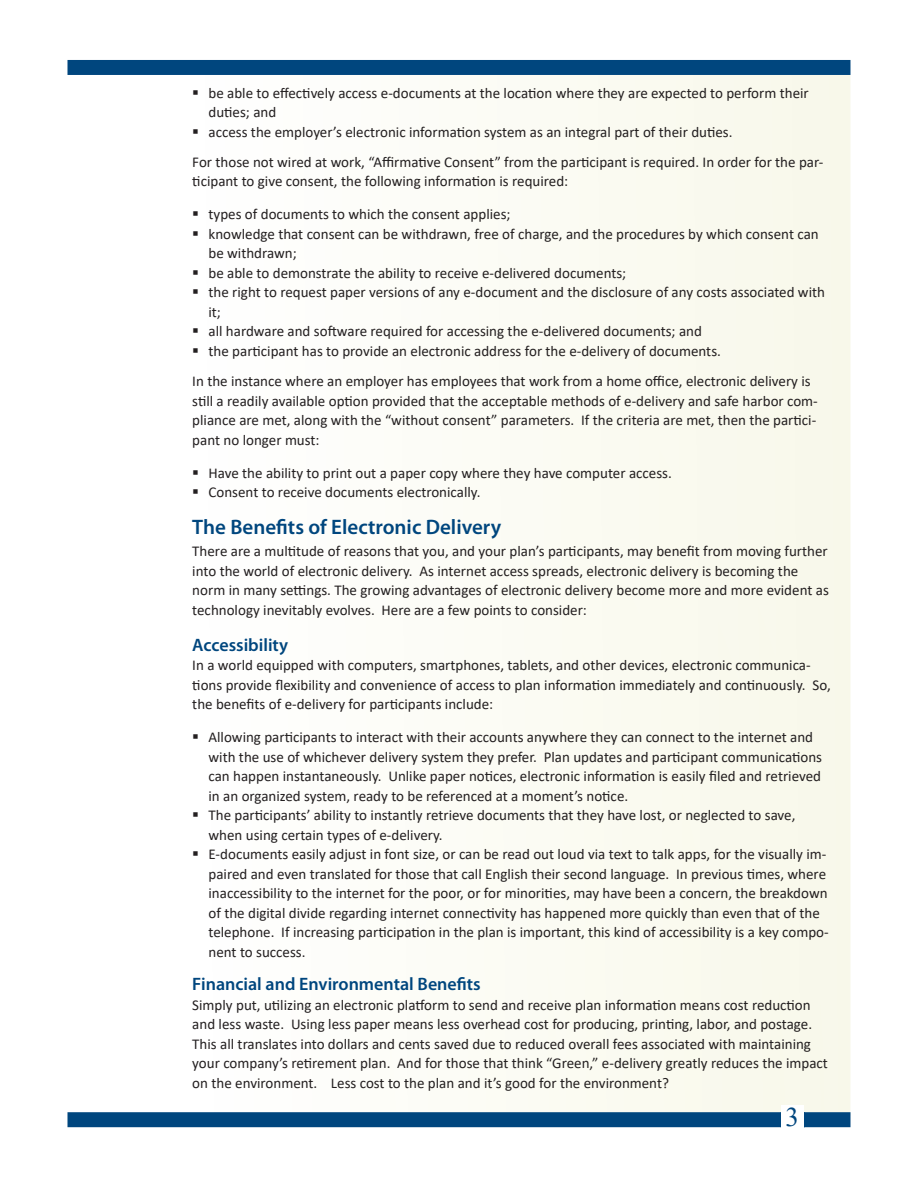
<style>
.page{position:relative;width:918px;height:1188px;background:#fff}
.page>*{position:absolute;margin:0;border:0;box-sizing:border-box;transform-origin:0 0}
.t1{font:27px "Times New Roman";color:#00467e}
.subhead{font:600 21px "Myriad Pro";color:#00467e}
.subhead_2{font:600 18px "Myriad Pro";color:#00467e}
.body{font:15px/19.5px "Calibri";color:#231f20}
</style>
<div class="page">
<div style="left:176px;top:76px;width:674px;height:1039px;background:#fbfbf4"></div>
<div style="left:67px;top:60px;width:783px;height:15px;background:#00467e"></div>
<div style="left:67px;top:1112px;width:783px;height:15px;background:#00467e"></div>
<div style="left:781px;top:1105px;width:23px;height:23px;background:#fff"></div>
<svg style="left:194px;top:90px;width:4px;height:4px"></svg>
<svg style="left:194px;top:129px;width:4px;height:4px"></svg>
<svg style="left:194px;top:212px;width:4px;height:4px"></svg>
<svg style="left:194px;top:231px;width:4px;height:5px"></svg>
<svg style="left:194px;top:270px;width:4px;height:5px"></svg>
<svg style="left:194px;top:290px;width:4px;height:4px"></svg>
<svg style="left:194px;top:329px;width:4px;height:4px"></svg>
<svg style="left:194px;top:348px;width:4px;height:5px"></svg>
<svg style="left:194px;top:470px;width:4px;height:4px"></svg>
<svg style="left:194px;top:490px;width:4px;height:4px"></svg>
<svg style="left:194px;top:735px;width:4px;height:4px"></svg>
<svg style="left:194px;top:813px;width:4px;height:4px"></svg>
<svg style="left:194px;top:852px;width:4px;height:4px"></svg>
<p class="body" style="left:209px;top:83px;width:602px">be able to effectively access e-documents at the location where they are expected to perform their duties; and</p>
<p class="body" style="left:209px;top:122px;width:526px">access the employer’s electronic information system as an integral part of their duties.</p>
<p class="body" style="left:192px;top:152px;width:633px">For those not wired at work, “Affirmative Consent” from the participant is required. In order for the par&shy;ticipant to give consent, the following information is required:</p>
<p class="body" style="left:209px;top:204px;width:304px">types of documents to which the consent applies;</p>
<p class="body" style="left:209px;top:224px;width:612px">knowledge that consent can be withdrawn, free of charge, and the procedures by which consent can be withdrawn;</p>
<p class="body" style="left:209px;top:263px;width:419px">be able to demonstrate the ability to receive e-delivered documents;</p>
<p class="body" style="left:209px;top:282px;width:618px">the right to request paper versions of any e-document and the disclosure of any costs associated with it;</p>
<p class="body" style="left:209px;top:321px;width:495px">all hardware and software required for accessing the e-delivered documents; and</p>
<p class="body" style="left:209px;top:341px;width:514px">the participant has to provide an electronic address for the e-delivery of documents.</p>
<p class="body" style="left:192px;top:371px;width:627px">In the instance where an employer has employees that work from a home office, electronic delivery is still a readily available option provided that the acceptable methods of e-delivery and safe harbor com&shy;pliance are met, along with the “without consent” parameters. If the criteria are met, then the partici&shy;pant no longer must:</p>
<p class="body" style="left:209px;top:463px;width:465px">Have the ability to print out a paper copy where they have computer access.</p>
<p class="body" style="left:209px;top:482px;width:273px">Consent to receive documents electronically.</p>
<p class="subhead" style="left:192px;top:515px;width:311px">The Benefits of Electronic Delivery</p>
<p class="body" style="left:192px;top:541px;width:638px">There are a multitude of reasons that you, and your plan’s participants, may benefit from moving further into the world of electronic delivery. As internet access spreads, electronic delivery is becoming the norm in many settings. The growing advantages of electronic delivery become more and more evident as technology inevitably evolves. Here are a few points to consider:</p>
<p class="subhead_2" style="left:192px;top:635px;width:97px">Accessibility</p>
<p class="body" style="left:192px;top:655px;width:640px">In a world equipped with computers, smartphones, tablets, and other devices, electronic communica&shy;tions provide flexibility and convenience of access to plan information immediately and continuously. So, the benefits of e-delivery for participants include:</p>
<p class="body" style="left:209px;top:727px;width:615px">Allowing participants to interact with their accounts anywhere they can connect to the internet and with the use of whichever delivery system they prefer. Plan updates and participant communications can happen instantaneously. Unlike paper notices, electronic information is easily filed and retrieved in an organized system, ready to be referenced at a moment’s notice.</p>
<p class="body" style="left:209px;top:805px;width:588px">The participants’ ability to instantly retrieve documents that they have lost, or neglected to save, when using certain types of e-delivery.</p>
<p class="body" style="left:209px;top:844px;width:622px">E-documents easily adjust in font size, or can be read out loud via text to talk apps, for the visually im&shy;paired and even translated for those that call English their second language. In previous times, where inaccessibility to the internet for the poor, or for minorities, may have been a concern, the breakdown of the digital divide regarding internet connectivity has happened more quickly than even that of the telephone. If increasing participation in the plan is important, this kind of accessibility is a key compo&shy;nent to success.</p>
<p class="subhead_2" style="left:192px;top:974px;width:290px">Financial and Environmental Benefits</p>
<p class="body" style="left:192px;top:994px;width:637px">Simply put, utilizing an electronic platform to send and receive plan information means cost reduction and less waste. Using less paper means less overhead cost for producing, printing, labor, and postage.<br>This all translates into dollars and cents saved due to reduced overall fees associated with maintaining your company’s retirement plan. And for those that think “Green,” e-delivery greatly reduces the impact on the environment. Less cost to the plan and it’s good for the environment?</p>
<p class="t1" style="left:786px;top:1098px;width:15px">3</p>
</div>
